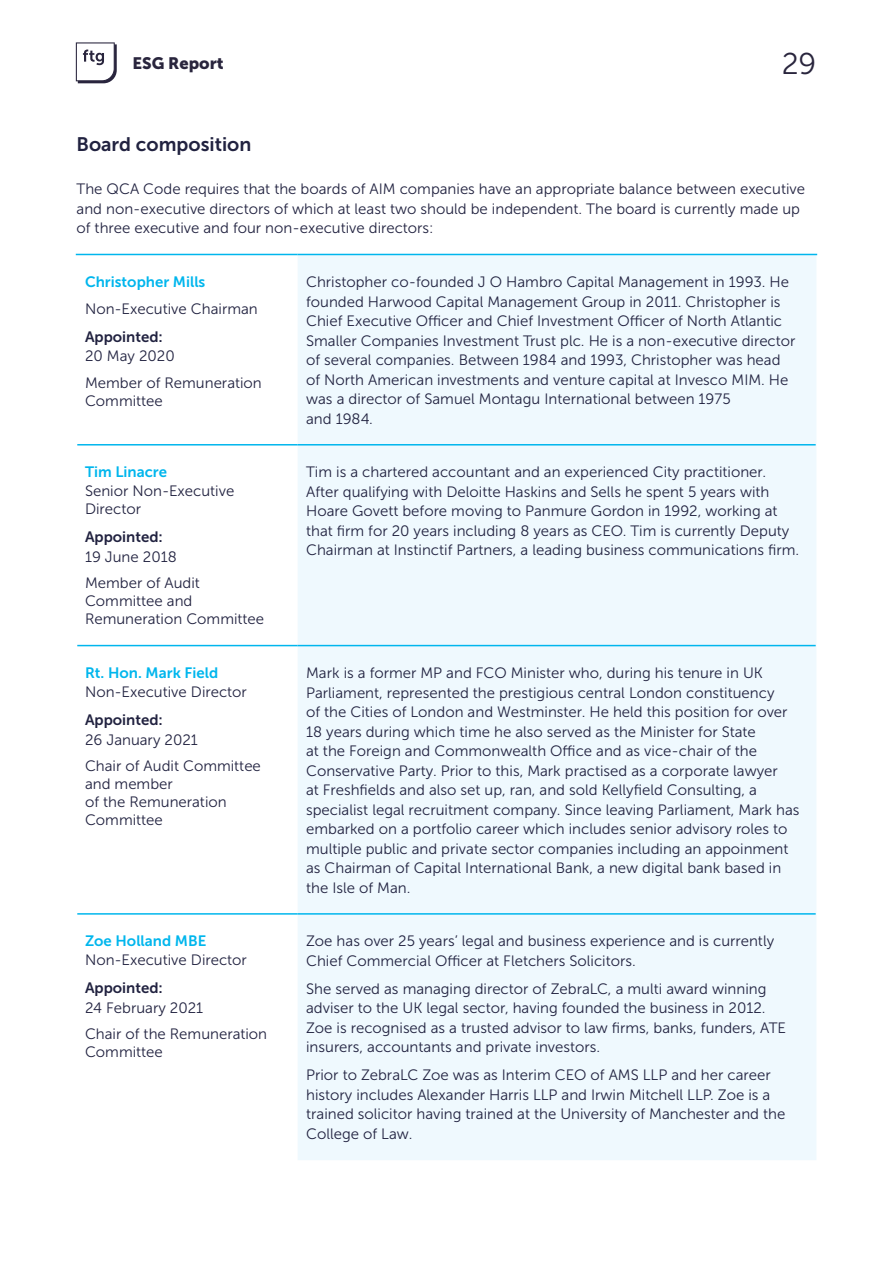
<style>
.page{position:relative;width:893px;height:1263px;background:#fff}
.page>*{position:absolute;margin:0;border:0;box-sizing:border-box;transform-origin:0 0}
.t1{font:30px "Museo Sans 300";color:#29253d}
.t2{font:19.5px "Museo Sans 700";color:#212240}
.t3{font:16.5px "Museo Sans 900";color:#29253d}
.t4{font:15px/19.5px "Museo Sans 300";color:#212240}
.t5{font:15px "Museo Sans 700";color:#00b6ed}
.t6{font:15px "Museo Sans 700";color:#212240}
</style>
<div class="page">
<div style="left:298px;top:255px;width:518px;height:905px;background:#eff9fe"></div>
<hr style="left:77px;top:444px;width:221px;height:1px;background:#00b6ed">
<hr style="left:298px;top:444px;width:518px;height:1px;background:#00b6ed">
<hr style="left:77px;top:645px;width:221px;height:1px;background:#00b6ed">
<hr style="left:298px;top:645px;width:518px;height:1px;background:#00b6ed">
<hr style="left:77px;top:913px;width:221px;height:2px;background:#00b6ed">
<hr style="left:298px;top:913px;width:518px;height:2px;background:#00b6ed">
<hr style="left:76px;top:254px;width:222px;height:1px;background:#00b6ed">
<hr style="left:298px;top:254px;width:519px;height:1px;background:#00b6ed">
<svg style="left:76px;top:42px;width:41px;height:41px"></svg>
<p class="t3" style="left:133px;top:54px;width:93px">ESG Report</p>
<h1 class="t1" style="left:782px;top:48px;width:36px">29</h1>
<h2 class="t2" style="left:77px;top:134px;width:176px">Board composition</h2>
<p class="t4" style="left:77px;top:179px;width:730px">The QCA Code requires that the boards of AIM companies have an appropriate balance between executive and non-executive directors of which at least two should be independent. The board is currently made up of three executive and four non-executive directors:</p>
<p class="t5" style="left:85px;top:273px;width:122px">Christopher Mills</p>
<p class="t4" style="left:85px;top:299px;width:174px">Non-Executive Chairman</p>
<p class="t6" style="left:85px;top:328px;width:79px">Appointed:</p>
<p class="t4" style="left:85px;top:343px;width:178px;line-height:26.5px">20 May 2020<br>Member of Remuneration</p>
<p class="t4" style="left:85px;top:391px;width:79px">Committee</p>
<p class="t5" style="left:85px;top:464px;width:84px">Tim Linacre</p>
<p class="t4" style="left:85px;top:482px;width:151px;line-height:18px">Senior Non-Executive<br>Director</p>
<p class="t6" style="left:85px;top:529px;width:79px">Appointed:</p>
<p class="t4" style="left:85px;top:543px;width:116px;line-height:26.5px">19 June 2018<br>Member of Audit</p>
<p class="t4" style="left:85px;top:592px;width:181px;line-height:18px">Committee and<br>Remuneration Committee</p>
<p class="t5" style="left:85px;top:664px;width:135px">Rt. Hon. Mark Field</p>
<p class="t4" style="left:85px;top:682px;width:163px">Non-Executive Director</p>
<p class="t6" style="left:85px;top:711px;width:79px">Appointed:</p>
<p class="t4" style="left:85px;top:726px;width:177px;line-height:26.5px">26 January 2021<br>Chair of Audit Committee</p>
<p class="t4" style="left:85px;top:775px;width:143px;line-height:18px">and member<br>of the Remuneration<br>Committee</p>
<p class="t5" style="left:85px;top:933px;width:123px">Zoe Holland MBE</p>
<p class="t4" style="left:85px;top:950px;width:163px">Non-Executive Director</p>
<p class="t6" style="left:85px;top:980px;width:79px">Appointed:</p>
<p class="t4" style="left:85px;top:994px;width:184px;line-height:26.5px">24 February 2021<br>Chair of the Remuneration</p>
<p class="t4" style="left:85px;top:1043px;width:79px">Committee</p>
<p class="t4" style="left:306px;top:272px;width:491px">Christopher co-founded J O Hambro Capital Management in 1993. He founded Harwood Capital Management Group in 2011. Christopher is Chief Executive Officer and Chief Investment Officer of North Atlantic Smaller Companies Investment Trust plc. He is a non-executive director of several companies. Between 1984 and 1993, Christopher was head of North American investments and venture capital at Invesco MIM. He was a director of Samuel Montagu International between 1975<br>and 1984.</p>
<p class="t4" style="left:306px;top:462px;width:494px">Tim is a chartered accountant and an experienced City practitioner.<br>After qualifying with Deloitte Haskins and Sells he spent 5 years with Hoare Govett before moving to Panmure Gordon in 1992, working at that firm for 20 years including 8 years as CEO. Tim is currently Deputy Chairman at Instinctif Partners, a leading business communications firm.</p>
<p class="t4" style="left:306px;top:663px;width:495px">Mark is a former MP and FCO Minister who, during his tenure in UK Parliament, represented the prestigious central London constituency<br>of the Cities of London and Westminster. He held this position for over 18 years during which time he also served as the Minister for State<br>at the Foreign and Commonwealth Office and as vice-chair of the Conservative Party. Prior to this, Mark practised as a corporate lawyer<br>at Freshfields and also set up, ran, and sold Kellyfield Consulting, a specialist legal recruitment company. Since leaving Parliament, Mark has embarked on a portfolio career which includes senior advisory roles to multiple public and private sector companies including an appoinment as Chairman of Capital International Bank, a new digital bank based in the Isle of Man.</p>
<p class="t4" style="left:306px;top:931px;width:469px">Zoe has over 25 years’ legal and business experience and is currently<br>Chief Commercial Officer at Fletchers Solicitors.</p>
<p class="t4" style="left:306px;top:979px;width:481px">She served as managing director of ZebraLC, a multi award winning adviser to the UK legal sector, having founded the business in 2012.<br>Zoe is recognised as a trusted advisor to law firms, banks, funders, ATE insurers, accountants and private investors.</p>
<p class="t4" style="left:306px;top:1065px;width:481px">Prior to ZebraLC Zoe was as Interim CEO of AMS LLP and her career history includes Alexander Harris LLP and Irwin Mitchell LLP. Zoe is a trained solicitor having trained at the University of Manchester and the College of Law.</p>
</div>
